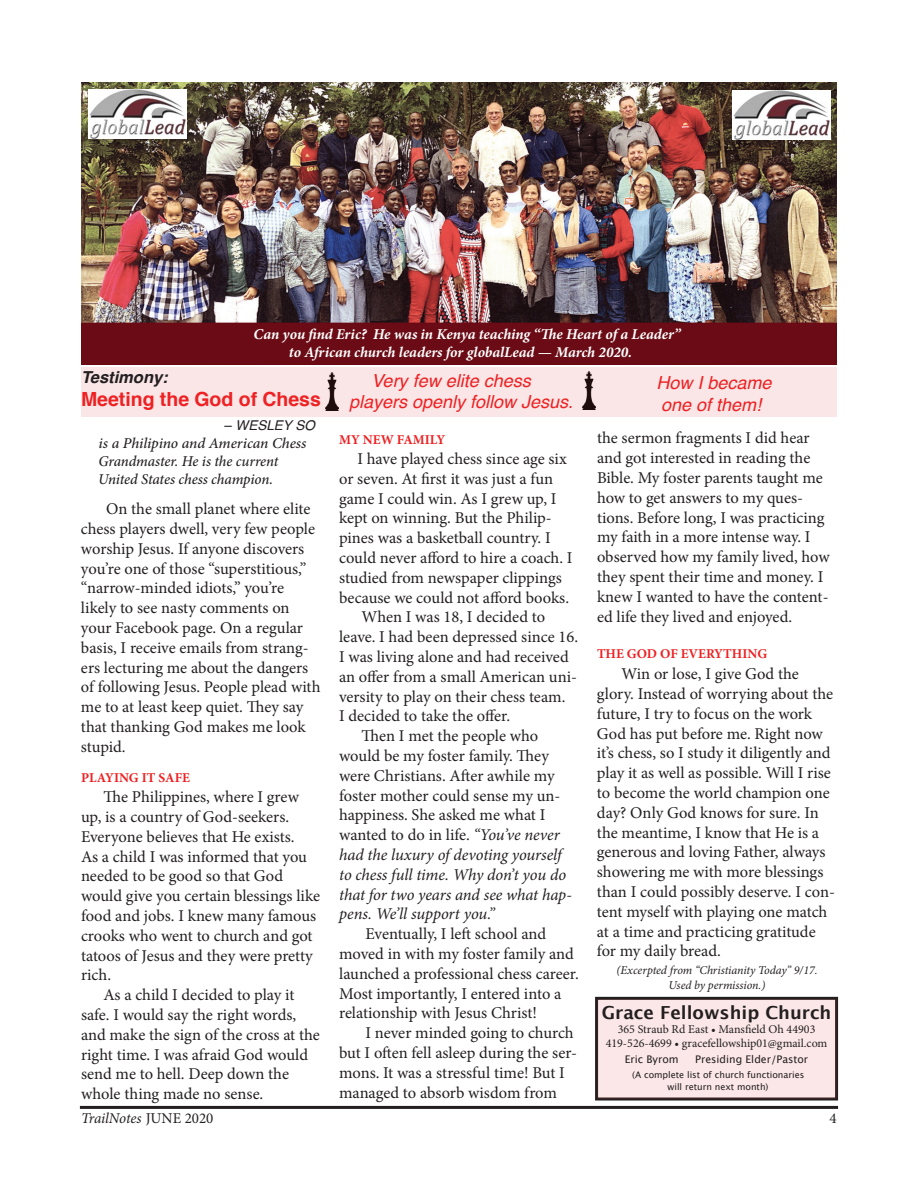
<style>
.page{position:relative;width:918px;height:1188px;background:#fff}
.page>*{position:absolute;margin:0;border:0;box-sizing:border-box;transform-origin:0 0}
.t1{font:700 19.5px "Helvetica";color:#ee2123}
.t2{font:italic 18px/21.6px "Helvetica";color:#ee2123}
.t3{font:700 18px "Lucida Grande";color:#231f20}
.t4{font:16.5px/19.8px "Minion Pro";letter-spacing:-.005em;color:#231f20}
.t5{font:italic 16.5px "Minion Pro";letter-spacing:-.005em;color:#231f20}
.t6{font:italic 700 16.5px "Helvetica";color:#231f20}
.t7{font:italic 700 15px/18px "Minion Pro";letter-spacing:-.005em;color:#fff}
.t8{font:italic 500 15px/18px "Minion Pro";letter-spacing:-.01em;color:#231f20}
.t9{font:italic 15px "Minion Pro";letter-spacing:-.01em;color:#231f20}
.t10{font:15px "Minion Pro";color:#231f20}
.t11{font:700 13.5px "Minion Pro";color:#ee2123}
.t12{font:italic 13.5px "Helvetica";color:#231f20}
.t13{font:12px/14.4px "Minion Pro";color:#231f20;text-align:center}
.t14{font:italic 12px/14.4px "Minion Pro";letter-spacing:-.005em;color:#231f20;text-align:center}
.t15{font:10.5px "Lucida Grande";color:#231f20}
.t16{font:9px/12px "Lucida Grande";color:#231f20;text-align:center}
.s1{font-style:normal}
.s2{font-style:italic}
</style>
<div class="page">
<div style="left:81px;top:367px;width:756px;height:49px;background:#fae6e7"></div>
<img style="left:81px;top:82px;width:756px;height:283px">
<img style="left:89px;top:90px;width:98px;height:48px">
<img style="left:732px;top:91px;width:98px;height:48px">
<hr style="left:80px;top:1106px;width:758px;height:3px;background:#231f20">
<div style="left:595px;top:997px;width:243px;height:104px;border:3px solid #231f20"></div>
<div style="left:597px;top:999px;width:240px;height:99px;background:#fbe7e7"></div>
<p class="t7" style="left:289px;top:325px;width:393px;text-indent:-35px">Can you find Eric? He was in Kenya teaching “The Heart of a Leader” to African church leaders for globalLead — March 2020.</p>
<p class="t6" style="left:81px;top:363px;width:88px">Testimony:</p>
<p class="t1" style="left:81px;top:384px;width:241px">Meeting the God of Chess</p>
<p class="t12" style="left:224px;top:414px;width:92px"><span class="s1">–</span> WESLEY SO</p>
<p class="t8" style="left:98px;top:434px;width:210px">is a Philipino and American Chess<br>Grandmaster. He is the current<br>United States chess champion.</p>
<p class="t4" style="left:81px;top:499px;width:241px;text-indent:25px">On the small planet where elite chess players dwell, very few people worship Jesus. If anyone discovers you’re one of those “superstitious,” “narrow-minded idiots,” you’re likely to see nasty comments on your Facebook page. On a regular basis, I receive emails from strang&shy;ers lecturing me about the dangers of following Jesus. People plead with me to at least keep quiet. They say that thanking God makes me look stupid.</p>
<p class="t11" style="left:81px;top:769px;width:111px">PLAYING IT SAFE</p>
<p class="t4" style="left:103px;top:787px;width:197px">The Philippines, where I grew</p>
<p class="t4" style="left:81px;top:807px;width:210px">up, is a country of God-seekers.</p>
<p class="t4" style="left:81px;top:827px;width:215px">Everyone believes that He exists.</p>
<p class="t4" style="left:81px;top:847px;width:228px">As a child I was informed that you</p>
<p class="t4" style="left:81px;top:866px;width:204px">needed to be good so that God</p>
<p class="t4" style="left:81px;top:886px;width:241px">would give you certain blessings like</p>
<p class="t4" style="left:81px;top:906px;width:237px">food and jobs. I knew many famous</p>
<p class="t4" style="left:81px;top:926px;width:233px">crooks who went to church and got</p>
<p class="t4" style="left:81px;top:946px;width:233px">tatoos of Jesus and they were pretty</p>
<p class="t4" style="left:81px;top:965px;width:32px">rich.</p>
<p class="t4" style="left:103px;top:985px;width:192px">As a child I decided to play it</p>
<p class="t4" style="left:81px;top:1005px;width:217px">safe. I would say the right words,</p>
<p class="t4" style="left:81px;top:1025px;width:240px">and make the sign of the cross at the</p>
<p class="t4" style="left:81px;top:1045px;width:229px">right time. I was afraid God would</p>
<p class="t4" style="left:81px;top:1064px;width:210px">send me to hell. Deep down the</p>
<p class="t4" style="left:81px;top:1084px;width:184px">whole thing made no sense.</p>
<p class="t2" style="left:349px;top:370px;width:225px;text-indent:23px">Very few elite chess players openly follow Jesus.</p>
<p class="t11" style="left:339px;top:430px;width:108px">MY NEW FAMILY</p>
<p class="t4" style="left:357px;top:449px;width:211px">I have played chess since age six</p>
<p class="t4" style="left:339px;top:469px;width:216px">or seven. At first it was just a fun</p>
<p class="t4" style="left:339px;top:489px;width:219px">game I could win. As I grew up, I</p>
<p class="t4" style="left:339px;top:508px;width:214px">kept on winning. But the Philip-</p>
<p class="t4" style="left:339px;top:528px;width:213px">pines was a basketball country. I</p>
<p class="t4" style="left:339px;top:548px;width:235px">could never afford to hire a coach. I</p>
<p class="t4" style="left:339px;top:568px;width:224px">studied from newspaper clippings</p>
<p class="t4" style="left:339px;top:588px;width:232px">because we could not afford books.</p>
<p class="t4" style="left:362px;top:607px;width:185px">When I was 18, I decided to</p>
<p class="t4" style="left:339px;top:627px;width:240px">leave. I had been depressed since 16.</p>
<p class="t4" style="left:339px;top:647px;width:231px">I was living alone and had received</p>
<p class="t4" style="left:339px;top:667px;width:239px">an offer from a small American uni-</p>
<p class="t4" style="left:339px;top:687px;width:228px">versity to play on their chess team.</p>
<p class="t4" style="left:339px;top:706px;width:173px">I decided to take the offer.</p>
<p class="t4" style="left:362px;top:726px;width:178px">Then I met the people who</p>
<p class="t4" style="left:339px;top:746px;width:211px">would be my foster family. They</p>
<p class="t4" style="left:339px;top:766px;width:217px">were Christians. After awhile my</p>
<p class="t4" style="left:339px;top:786px;width:223px">foster mother could sense my un-</p>
<p class="t4" style="left:339px;top:805px;width:208px">happiness. She asked me what I</p>
<p class="t4" style="left:339px;top:825px;width:222px">wanted to do in life. <span class="s2">“You’ve never</span></p>
<p class="t5" style="left:339px;top:843px;width:224px">had the luxury of devoting yourself</p>
<p class="t5" style="left:339px;top:863px;width:228px">to chess full time. Why don’t you do</p>
<p class="t5" style="left:339px;top:883px;width:234px">that for two years and see what hap-</p>
<p class="t5" style="left:339px;top:903px;width:157px">pens. We’ll support you.”</p>
<p class="t4" style="left:366px;top:924px;width:182px">Eventually, I left school and</p>
<p class="t4" style="left:339px;top:944px;width:236px">moved in with my foster family and</p>
<p class="t4" style="left:339px;top:964px;width:241px">launched a professional chess career.</p>
<p class="t4" style="left:339px;top:984px;width:224px">Most importantly, I entered into a</p>
<p class="t4" style="left:339px;top:1003px;width:199px">relationship with Jesus Christ!</p>
<p class="t4" style="left:365px;top:1023px;width:210px">I never minded going to church</p>
<p class="t4" style="left:339px;top:1043px;width:239px">but I often fell asleep during the ser-</p>
<p class="t4" style="left:339px;top:1063px;width:227px">mons. It was a stressful time! But I</p>
<p class="t4" style="left:339px;top:1083px;width:219px">managed to absorb wisdom from</p>
<p class="t2" style="left:656px;top:373px;width:117px">How I became one of them!</p>
<p class="t4" style="left:597px;top:428px;width:234px">the sermon fragments I did hear and got interested in reading the<br>Bible. My foster parents taught me how to get answers to my ques&shy;tions. Before long, I was practicing my faith in a more intense way. I observed how my family lived, how they spent their time and money. I knew I wanted to have the content&shy;ed life they lived and enjoyed.</p>
<p class="t11" style="left:597px;top:644px;width:172px">THE GOD OF EVERYTHING</p>
<p class="t4" style="left:597px;top:664px;width:239px;text-indent:25px">Win or lose, I give God the glory. Instead of worrying about the future, I try to focus on the work<br>God has put before me. Right now it’s chess, so I study it diligently and play it as well as possible. Will I rise to become the world champion one day? Only God knows for sure. In the meantime, I know that He is a generous and loving Father, always showering me with more blessings than I could possibly deserve. I con&shy;tent myself with playing one match at a time and practicing gratitude for my daily bread.</p>
<p class="t14" style="left:616px;top:963px;width:203px">(Excerpted from “Christianity Today” 9/17.<br>Used by permission.)</p>
<p class="t3" style="left:602px;top:998px;width:231px">Grace Fellowship Church</p>
<p class="t13" style="left:606px;top:1022px;width:223px">365 Straub Rd East • Mansfield Oh 44903<br>419-526-4699 • gracefellowship01@gmail.com</p>
<p class="t15" style="left:625px;top:1053px;width:55px">Eric Byrom</p>
<p class="t15" style="left:695px;top:1053px;width:114px">Presiding Elder/Pastor</p>
<p class="t16" style="left:632px;top:1069px;width:174px">(A complete list of church functionaries will return next month)</p>
<p class="t9" style="left:81px;top:1108px;width:134px">TrailNotes <span class="s1">JUNE 2020</span></p>
<p class="t10" style="left:829px;top:1108px;width:9px">4</p>
</div>
